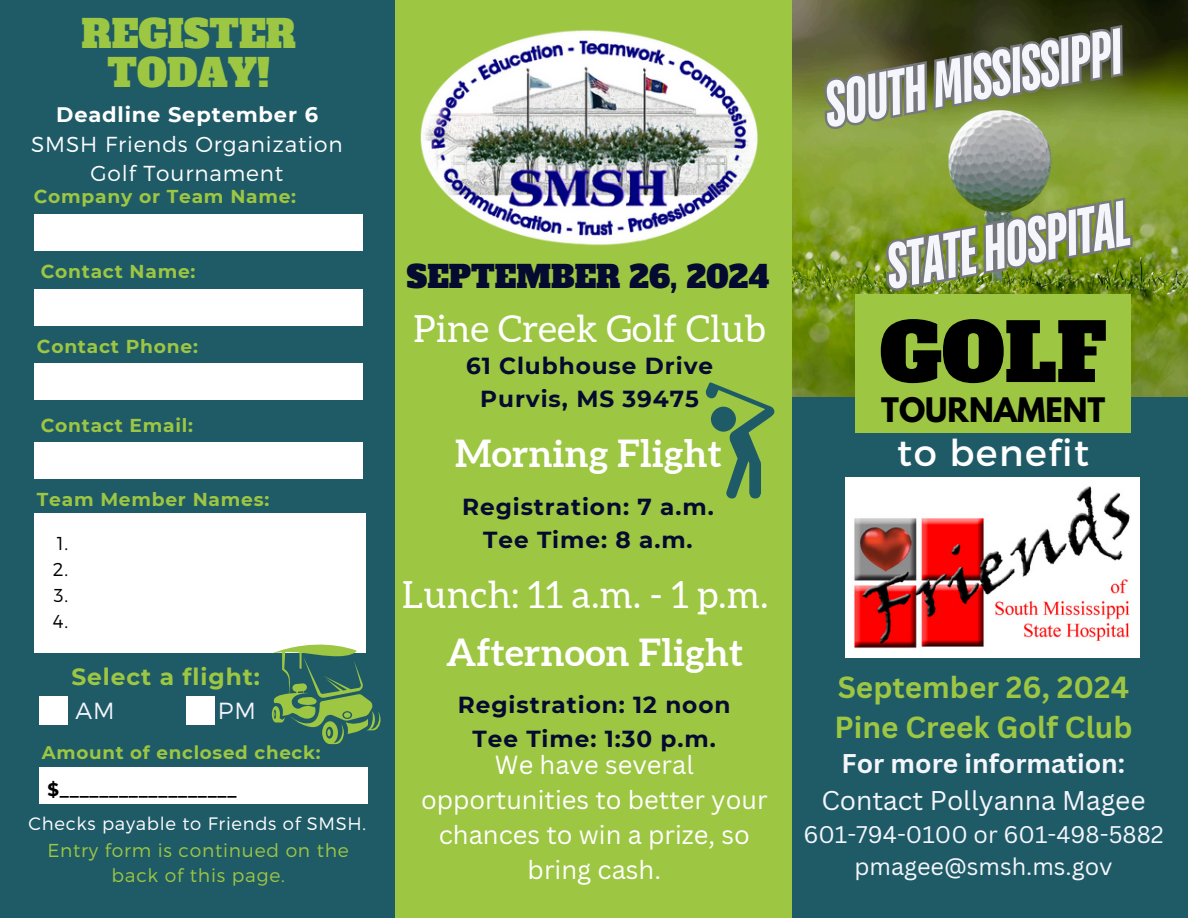
<style>
.page{position:relative;width:1188px;height:918px;background:#1f5b67}
.page>*{position:absolute;margin:0;border:0;box-sizing:border-box;transform-origin:0 0}
.t1{font:79.5px "Alfa Slab One";color:#000}
.t2{font:italic 700 64.2px "TT Bluescreens";color:#f4f6fc}
.t3{font:37.8px/39.3px "Alfa Slab One";color:#9dc642;text-align:center}
.t4{font:37.35px "Aleo";letter-spacing:.01em;color:#fff}
.t5{font:700 37.35px "Aleo";letter-spacing:.01em;color:#fff}
.t6{font:36.9px "Montserrat";letter-spacing:.04em;color:#fff}
.t7{font:30.3px "Alfa Slab One";color:#050a30}
.t8{font:700 30px "League Spartan";color:#000}
.t9{font:700 29.7px "Canva Sans";color:#9dc642}
.t10{font:26.4px "Canva Sans";color:#f4f6fc}
.t11{font:700 26.4px "Canva Sans";color:#f4f6fc}
.t12{font:25.5px/34.8px "Canva Sans";color:#fff;text-align:center}
.t13{font:23.4px "Canva Sans";color:#f4f6fc}
.t14{font:700 23.25px "Montserrat";letter-spacing:.04em;color:#050a30}
.t15{font:700 23.25px "Montserrat";letter-spacing:.04em;color:#9dc642}
.t16{font:300 23.25px "Montserrat";color:#f4f6fc}
.t17{font:300 21.6px "Montserrat";letter-spacing:.04em;color:#fff}
.t18{font:700 21px "Montserrat";letter-spacing:.04em;color:#fff}
.t19{font:700 18.75px "Montserrat";letter-spacing:.04em;color:#9dc642}
.t20{font:300 18.75px/25.8px "Montserrat";letter-spacing:.04em;color:#9dc642;text-align:center}
.t21{font:300 18.75px/25.8px "Montserrat";color:#000;text-align:justify}
.t22{font:700 18.3px "Montserrat";letter-spacing:.04em;color:#9dc642}
.t23{font:700 18.3px "Montserrat";color:#000}
.t24{font:300 18px "Montserrat";letter-spacing:.04em;color:#fff}
</style>
<div class="page">
<img style="left:791px;top:0;width:397px;height:397px">
<div style="left:395px;top:0;width:396px;height:918px;background:#9dc642"></div>
<div style="left:34px;top:214px;width:329px;height:36px;background:#fff"></div>
<div style="left:34px;top:290px;width:328px;height:36px;background:#fff"></div>
<div style="left:34px;top:364px;width:328px;height:36px;background:#fff"></div>
<svg style="left:706px;top:382px;width:68px;height:117px"></svg>
<div style="left:855px;top:294px;width:275px;height:138px;background:#9dc642"></div>
<img style="left:420px;top:30px;width:338px;height:216px">
<img style="left:846px;top:478px;width:293px;height:180px">
<div style="left:34px;top:513px;width:332px;height:140px;background:#fff"></div>
<div style="left:34px;top:443px;width:329px;height:36px;background:#fff"></div>
<div style="left:39px;top:696px;width:29px;height:28px;background:#fff"></div>
<div style="left:187px;top:696px;width:28px;height:28px;background:#fff"></div>
<div style="left:39px;top:767px;width:329px;height:36px;background:#fff"></div>
<svg style="left:806px;top:0;width:366px;height:337px;background:#6c7a3c"></svg>
<svg style="left:868px;top:155px;width:277px;height:180px"></svg>
<svg style="left:271px;top:644px;width:109px;height:100px"></svg>
<h1 class="t3" style="left:81px;top:15px;width:216px">REGISTER<br>TODAY!</h1>
<p class="t18" style="left:56px;top:102px;width:263px">Deadline September 6</p>
<h6 class="t17" style="left:31px;top:130px;width:313px">SMSH Friends Organization</h6>
<h5 class="t17" style="left:90px;top:159px;width:195px">Golf Tournament</h5>
<p class="t19" style="left:34px;top:185px;width:264px">Company or Team Name:</p>
<p class="t19" style="left:41px;top:260px;width:156px">Contact Name:</p>
<h2 class="t19" style="left:37px;top:335px;width:162px">Contact Phone:</h2>
<p class="t19" style="left:41px;top:414px;width:154px">Contact Email:</p>
<p class="t19" style="left:37px;top:488px;width:234px">Team Member Names:</p>
<p class="t21" style="left:53px;top:530px;width:17px">1.<br>2.<br>3.<br>4.</p>
<p class="t15" style="left:71px;top:663px;width:190px">Select a flight:</p>
<h5 class="t16" style="left:75px;top:696px;width:41px">AM</h5>
<h5 class="t16" style="left:218px;top:696px;width:39px">PM</h5>
<p class="t22" style="left:42px;top:742px;width:280px">Amount of enclosed check:</p>
<p class="t23" style="left:48px;top:778px;width:190px">$__________________</p>
<p class="t24" style="left:28px;top:812px;width:339px">Checks payable to Friends of SMSH.</p>
<p class="t20" style="left:47px;top:836px;width:303px">Entry form is continued on the back of this page.</p>
<p class="t7" style="left:407px;top:257px;width:364px">SEPTEMBER 26, 2024</p>
<p class="t4" style="left:414px;top:308px;width:353px">Pine Creek Golf Club</p>
<h4 class="t14" style="left:466px;top:351px;width:249px">61 Clubhouse Drive</h4>
<p class="t14" style="left:480px;top:385px;width:220px">Purvis, MS 39475</p>
<p class="t5" style="left:455px;top:432px;width:268px">Morning Flight</p>
<h5 class="t14" style="left:462px;top:492px;width:253px">Registration: 7 a.m.</h5>
<h4 class="t14" style="left:483px;top:526px;width:211px">Tee Time: 8 a.m.</h4>
<p class="t4" style="left:402px;top:573px;width:368px">Lunch: 11 a.m. - 1 p.m.</p>
<h3 class="t5" style="left:446px;top:631px;width:298px">Afternoon Flight</h3>
<p class="t14" style="left:458px;top:691px;width:274px">Registration: 12 noon</p>
<p class="t14" style="left:473px;top:725px;width:245px">Tee Time: 1:30 p.m.</p>
<p class="t12" style="left:421px;top:747px;width:348px">We have several opportunities to better your chances to win a prize, so bring cash.</p>
<p class="t2" style="left:817px;top:75px;width:303px;rotate:-10deg">SOUTHMISSISSIPPI</p>
<p class="t2" style="left:879px;top:237px;width:248px;rotate:-10deg">STATEHOSPITAL</p>
<h2 class="t1" style="left:880px;top:300px;width:229px">GOLF</h2>
<p class="t8" style="left:881px;top:395px;width:226px">TOURNAMENT</p>
<p class="t6" style="left:897px;top:429px;width:193px">to benefit</p>
<p class="t9" style="left:838px;top:666px;width:293px">September 26, 2024</p>
<p class="t9" style="left:834px;top:706px;width:300px">Pine Creek Golf Club</p>
<p class="t11" style="left:842px;top:745px;width:285px">For more information:</p>
<p class="t10" style="left:821px;top:782px;width:326px">Contact Pollyanna Magee</p>
<p class="t13" style="left:803px;top:818px;width:362px">601-794-0100 or 601-498-5882</p>
<p class="t13" style="left:855px;top:850px;width:259px">pmagee@smsh.ms.gov</p>
</div>
